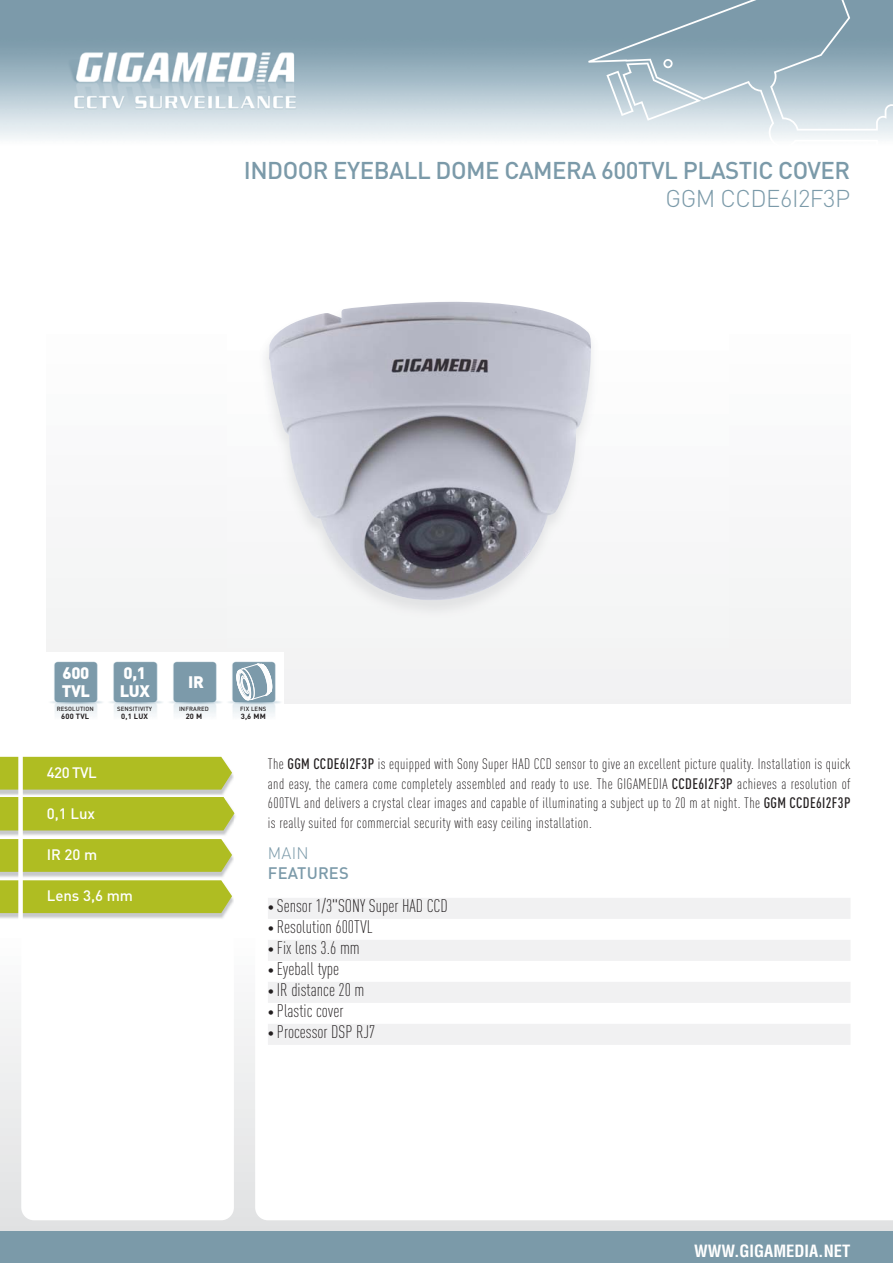
<style>
.page{position:relative;width:893px;height:1263px;background:#fff}
.page>*{position:absolute;margin:0;border:0;box-sizing:border-box;transform-origin:0 0}
.t1{font:500 24px "DIN";letter-spacing:-.02em;color:#7b9aa9}
.t2{font:300 24px "DIN";letter-spacing:-.02em;color:#7b9aa9}
.t3{font:300 condensed 18px "DINOT";color:#231f20}
.t4{font:700 condensed 16.5px "Helvetica";color:#fff}
.t5{font:900 16.5px/18px "DIN";letter-spacing:-.02em;color:#fff}
.t6{font:500 16.5px "DIN";letter-spacing:.01em;color:#7b9aa9}
.t7{font:300 16.5px "DIN";color:#7b9aa9}
.t8{font:300 condensed 15px/19.5px "DINOT";letter-spacing:.025em;color:#231f20;text-align:justify}
.t9{font:500 15px "DIN";color:#fff}
.t10{font:700 7.5px "DIN";letter-spacing:.025em;color:#231f20}
.t11{font:500 6px "DIN";letter-spacing:.025em;color:#231f20}
.s1{font-weight:500}
.s2{font-size:13.5px}
</style>
<div class="page">
<svg style="left:0;top:1010px;width:892px;height:221px;background:#e5e6e7"></svg>
<div style="left:21px;top:267px;width:213px;height:953px;background:#fff;border-radius:13px"></div>
<svg style="left:255px;top:578px;width:637px;height:642px"></svg>
<div style="left:47px;top:320px;width:803px;height:383px;background:#f6f6f7"></div>
<div style="left:0;top:1231px;width:892px;height:32px;background:#7b9aa9"></div>
<img style="left:0;top:0;width:588px;height:139px">
<svg style="left:588px;top:0;width:304px;height:139px;background:#a7bcc7"></svg>
<img style="left:269px;top:301px;width:322px;height:300px">
<div style="left:268px;top:898px;width:582px;height:21px;background:#f1f1f2"></div>
<div style="left:268px;top:940px;width:582px;height:21px;background:#f1f1f2"></div>
<div style="left:268px;top:982px;width:582px;height:21px;background:#f1f1f2"></div>
<div style="left:268px;top:1024px;width:582px;height:21px;background:#f1f1f2"></div>
<img style="left:52px;top:661px;width:49px;height:53px">
<svg style="left:112px;top:661px;width:49px;height:53px;background:#a1b7c2"></svg>
<svg style="left:171px;top:661px;width:49px;height:53px;fill:#7c9aaa"></svg>
<svg style="left:230px;top:661px;width:54px;height:94px"></svg>
<svg style="left:237px;top:664px;width:35px;height:36px"></svg>
<img style="left:23px;top:831px;width:205px;height:5px">
<img style="left:0;top:872px;width:226px;height:5px">
<svg style="left:0;top:839px;width:234px;height:33px;background:#b1be29"></svg>
<img style="left:0;top:913px;width:226px;height:6px">
<div style="left:0;top:880px;width:234px;height:33px;background:#afbd22"></div>
<svg style="left:0;top:757px;width:236px;height:74px;background:#b5c23c"></svg>
<div style="left:18px;top:743px;width:5px;height:190px;background:#fff"></div>
<h1 class="t1" style="left:244px;top:162px;width:608px">INDOOR EYEBALL DOME CAMERA 600TVL PLASTIC COVER</h1>
<h1 class="t2" style="left:665px;top:190px;width:186px">GGM CCDE6I2F3P</h1>
<p class="t5" style="left:62px;top:665px;width:30px">600<br>TVL</p>
<p class="t5" style="left:120px;top:665px;width:32px">0,1<br>LUX</p>
<p class="t11" style="left:57px;top:707px;width:39px">RESOLUTION</p>
<p class="t10" style="left:61px;top:714px;width:29px">600 TVL</p>
<p class="t9" style="left:47px;top:768px;width:51px">420 TVL</p>
<p class="t11" style="left:117px;top:707px;width:37px">SENSITIVITY</p>
<p class="t10" style="left:121px;top:714px;width:28px">0,1 LUX</p>
<p class="t9" style="left:47px;top:808px;width:50px">0,1 Lux</p>
<p class="t9" style="left:47px;top:849px;width:52px">IR 20 m</p>
<p class="t9" style="left:47px;top:891px;width:88px">Lens 3,6 mm</p>
<p class="t5" style="left:188px;top:674px;width:17px">IR</p>
<p class="t11" style="left:179px;top:707px;width:31px">INFRARED</p>
<p class="t10" style="left:186px;top:714px;width:18px">20 M</p>
<p class="t11" style="left:240px;top:707px;width:28px">FIX LENS</p>
<p class="t10" style="left:241px;top:714px;width:27px">3,6 MM</p>
<p class="t8" style="left:268px;top:756px;width:584px">The <span class="s1">GGM CCDE6I2F3P</span> is equipped with Sony Super HAD CCD sensor to give an excellent picture quality. Installation is quick and easy, the camera come completely assembled and ready to use. The GIGAMEDIA <span class="s1">CCDE6I2F3P</span> achieves a resolution of 600TVL and delivers a crystal clear images and capable of illuminating a subject up to 20 m at night. The <span class="s1">GGM CCDE6I2F3P </span>is really suited for commercial security with easy ceiling installation.</p>
<p class="t7" style="left:268px;top:847px;width:42px">MAIN</p>
<p class="t6" style="left:268px;top:867px;width:82px">FEATURES</p>
<p class="t3" style="left:268px;top:900px;width:181px"><span class="s2">•</span> Sensor 1/3"SONY Super HAD CCD</p>
<p class="t3" style="left:268px;top:921px;width:106px"><span class="s2">•</span> Resolution 600TVL</p>
<p class="t3" style="left:268px;top:942px;width:93px"><span class="s2">•</span> Fix lens 3.6 mm</p>
<p class="t3" style="left:268px;top:963px;width:73px"><span class="s2">•</span> Eyeball type</p>
<p class="t3" style="left:268px;top:984px;width:98px"><span class="s2">•</span> IR distance 20 m</p>
<p class="t3" style="left:268px;top:1005px;width:77px"><span class="s2">•</span> Plastic cover</p>
<p class="t3" style="left:268px;top:1026px;width:109px"><span class="s2">•</span> Processor DSP RJ7</p>
<p class="t4" style="left:694px;top:1245px;width:158px">WWW.GIGAMEDIA.NET</p>
</div>
